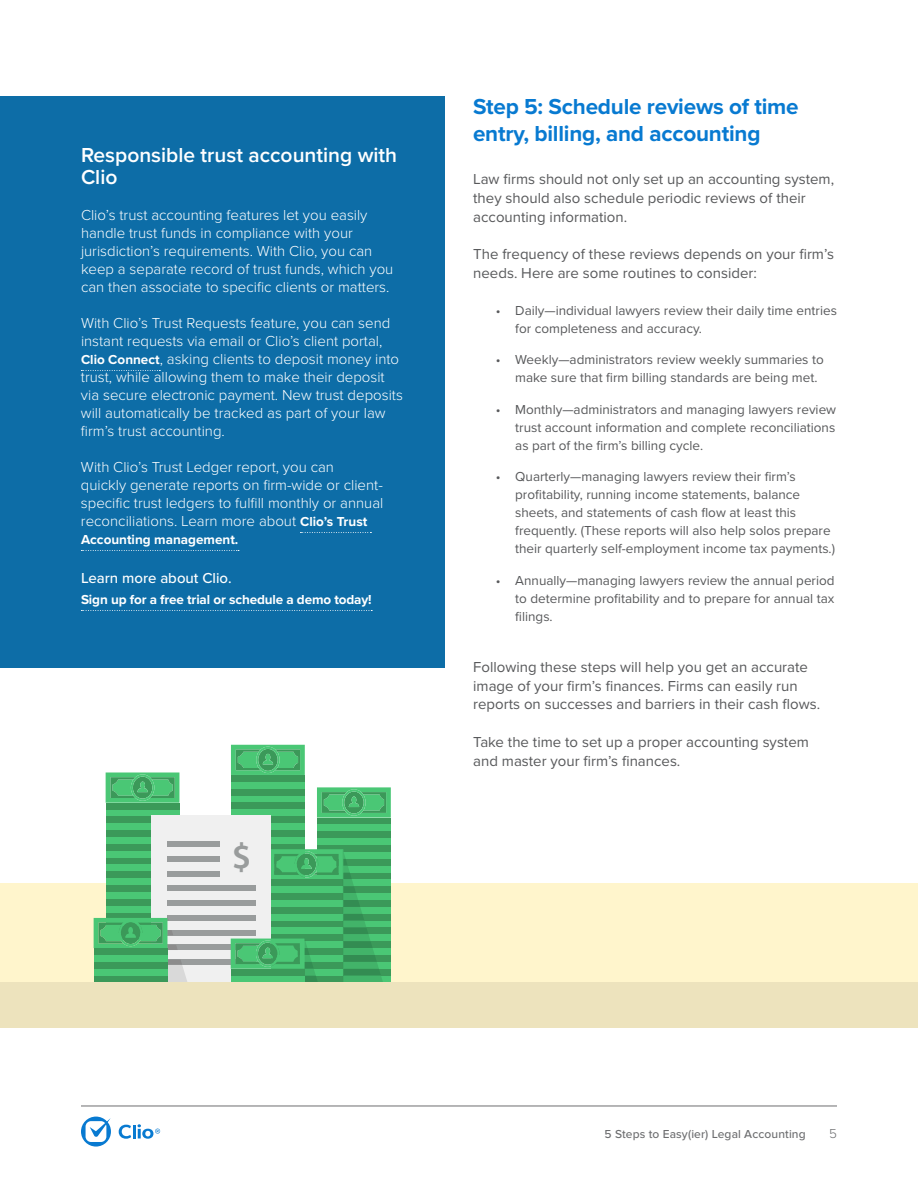
<style>
.page{position:relative;width:918px;height:1188px;background:#fff}
.page>*{position:absolute;margin:0;border:0;box-sizing:border-box;transform-origin:0 0}
.t1{font:600 36.6px "Myriad Pro";color:#999c9c}
.t2{font:700 22.5px/27px "Proxima Nova";letter-spacing:-.01em;color:#087ad1}
.t3{font:600 21px/22.5px "Proxima Nova";color:#fff}
.t4{font:300 15px/18px "Proxima Nova";color:#fff}
.t5{font:15px/18.8px "Proxima Nova";color:#58595b}
.t6{font:500 15px "Proxima Nova";color:#fff}
.t7{font:13.5px/18px "Proxima Nova";color:#58595b}
.t8{font:700 13.5px "Proxima Nova";letter-spacing:-.01em;color:#fff}
.t9{font:300 13.5px "Proxima Nova";color:#6d6e70}
.t10{font:500 12px "Proxima Nova";letter-spacing:.01em;color:#6d6e70}
.s1{font-weight:700;font-size:13.5px}
</style>
<div class="page">
<svg style="left:119px;top:1124px;width:41px;height:15px"></svg>
<svg style="left:81px;top:1117px;width:30px;height:30px"></svg>
<hr style="left:81px;top:1106px;width:756px;height:1px;background:#6d6e70">
<div style="left:0;top:883px;width:918px;height:99px;background:#fff5cc"></div>
<div style="left:0;top:96px;width:446px;height:571px;background:#0d6da7"></div>
<svg style="left:81px;top:370px;width:79px;height:1px"></svg>
<svg style="left:300px;top:532px;width:71px;height:1px"></svg>
<svg style="left:81px;top:550px;width:158px;height:1px"></svg>
<svg style="left:81px;top:610px;width:291px;height:1px"></svg>
<svg style="left:231px;top:745px;width:74px;height:30px;background:#4cbc72"></svg>
<div style="left:231px;top:775px;width:74px;height:7px;background:#3b9959"></div>
<div style="left:231px;top:782px;width:74px;height:7px;background:#4ac775"></div>
<div style="left:231px;top:789px;width:74px;height:7px;background:#3b9959"></div>
<div style="left:231px;top:796px;width:74px;height:6px;background:#4ac775"></div>
<div style="left:231px;top:802px;width:74px;height:7px;background:#3b9959"></div>
<div style="left:231px;top:809px;width:74px;height:7px;background:#4ac775"></div>
<div style="left:231px;top:816px;width:74px;height:7px;background:#3b9959"></div>
<div style="left:231px;top:823px;width:74px;height:7px;background:#4ac775"></div>
<div style="left:231px;top:830px;width:74px;height:7px;background:#3b9959"></div>
<div style="left:231px;top:837px;width:74px;height:7px;background:#4ac775"></div>
<div style="left:231px;top:844px;width:74px;height:7px;background:#3b9959"></div>
<svg style="left:317px;top:787px;width:74px;height:31px;background:#4fbd75"></svg>
<div style="left:317px;top:818px;width:74px;height:6px;background:#3b9959"></div>
<div style="left:317px;top:824px;width:74px;height:7px;background:#4ac775"></div>
<div style="left:317px;top:831px;width:74px;height:7px;background:#3b9959"></div>
<div style="left:317px;top:838px;width:74px;height:7px;background:#4ac775"></div>
<div style="left:317px;top:845px;width:74px;height:7px;background:#3b9959"></div>
<div style="left:317px;top:852px;width:74px;height:7px;background:#4ac775"></div>
<div style="left:317px;top:859px;width:74px;height:7px;background:#3b9959"></div>
<div style="left:317px;top:866px;width:74px;height:7px;background:#4ac775"></div>
<div style="left:317px;top:873px;width:74px;height:6px;background:#3b9959"></div>
<div style="left:317px;top:879px;width:74px;height:7px;background:#4ac775"></div>
<div style="left:317px;top:886px;width:74px;height:7px;background:#3b9959"></div>
<div style="left:317px;top:893px;width:74px;height:7px;background:#4ac775"></div>
<div style="left:317px;top:900px;width:74px;height:7px;background:#3b9959"></div>
<div style="left:317px;top:907px;width:74px;height:7px;background:#4ac775"></div>
<div style="left:317px;top:914px;width:74px;height:7px;background:#3b9959"></div>
<div style="left:317px;top:921px;width:74px;height:7px;background:#4ac775"></div>
<div style="left:317px;top:928px;width:74px;height:6px;background:#3b9959"></div>
<div style="left:317px;top:934px;width:74px;height:7px;background:#4ac775"></div>
<div style="left:317px;top:941px;width:74px;height:7px;background:#3b9959"></div>
<div style="left:317px;top:948px;width:74px;height:7px;background:#4ac775"></div>
<div style="left:317px;top:955px;width:74px;height:7px;background:#3b9959"></div>
<div style="left:317px;top:962px;width:74px;height:7px;background:#4ac775"></div>
<div style="left:317px;top:969px;width:74px;height:7px;background:#3b9959"></div>
<div style="left:317px;top:976px;width:74px;height:6px;background:#4ac775"></div>
<svg style="left:106px;top:772px;width:73px;height:31px;background:#4fbd74"></svg>
<div style="left:106px;top:803px;width:73px;height:7px;background:#3b9959"></div>
<div style="left:106px;top:810px;width:73px;height:6px;background:#4ac775"></div>
<div style="left:106px;top:816px;width:73px;height:7px;background:#3b9959"></div>
<div style="left:106px;top:823px;width:73px;height:7px;background:#4ac775"></div>
<div style="left:106px;top:837px;width:73px;height:7px;background:#4ac775"></div>
<div style="left:106px;top:844px;width:73px;height:7px;background:#3b9959"></div>
<div style="left:106px;top:851px;width:73px;height:7px;background:#4ac775"></div>
<div style="left:106px;top:858px;width:73px;height:7px;background:#3b9959"></div>
<div style="left:106px;top:865px;width:73px;height:6px;background:#4ac775"></div>
<div style="left:106px;top:871px;width:73px;height:7px;background:#3b9959"></div>
<div style="left:106px;top:878px;width:73px;height:7px;background:#4ac775"></div>
<div style="left:106px;top:885px;width:73px;height:7px;background:#3b9959"></div>
<div style="left:106px;top:892px;width:73px;height:7px;background:#4ac775"></div>
<div style="left:106px;top:899px;width:73px;height:7px;background:#3b9959"></div>
<div style="left:106px;top:906px;width:73px;height:7px;background:#4ac775"></div>
<div style="left:106px;top:913px;width:73px;height:7px;background:#3b9959"></div>
<div style="left:106px;top:830px;width:73px;height:7px;background:#3b9959"></div>
<div style="left:151px;top:816px;width:120px;height:166px;background:#f0f0f0"></div>
<div style="left:167px;top:842px;width:88px;height:5px;background:#999c9c"></div>
<div style="left:167px;top:856px;width:88px;height:6px;background:#999c9c"></div>
<div style="left:167px;top:871px;width:88px;height:5px;background:#999c9c"></div>
<div style="left:167px;top:886px;width:88px;height:5px;background:#999c9c"></div>
<div style="left:167px;top:901px;width:88px;height:5px;background:#999c9c"></div>
<div style="left:167px;top:915px;width:88px;height:6px;background:#999c9c"></div>
<div style="left:167px;top:930px;width:88px;height:5px;background:#999c9c"></div>
<div style="left:167px;top:945px;width:88px;height:5px;background:#999c9c"></div>
<div style="left:167px;top:960px;width:88px;height:5px;background:#999c9c"></div>
<div style="left:220px;top:835px;width:40px;height:48px;background:#f0f0f0"></div>
<svg style="left:168px;top:960px;width:19px;height:22px"></svg>
<svg style="left:94px;top:917px;width:84px;height:33px;background:#5abc7b"></svg>
<div style="left:94px;top:948px;width:73px;height:7px;background:#3b9959"></div>
<div style="left:94px;top:955px;width:73px;height:7px;background:#4ac775"></div>
<div style="left:94px;top:962px;width:73px;height:7px;background:#3b9959"></div>
<div style="left:94px;top:969px;width:73px;height:7px;background:#4ac775"></div>
<div style="left:94px;top:976px;width:73px;height:6px;background:#3b9959"></div>
<svg style="left:231px;top:849px;width:152px;height:133px"></svg>
<div style="left:231px;top:969px;width:74px;height:7px;background:#3b9959"></div>
<div style="left:231px;top:976px;width:74px;height:6px;background:#4ac775"></div>
<div style="left:0;top:982px;width:918px;height:46px;background:#ede3bd"></div>
<h3 class="t3" style="left:81px;top:144px;width:318px">Responsible trust accounting with<br>Clio</h3>
<p class="t4" style="left:81px;top:207px;width:314px">Clio’s trust accounting features let you easily handle trust funds in compliance with your jurisdiction’s requirements. With Clio, you can keep a separate record of trust funds, which you can then associate to specific clients or matters.</p>
<p class="t4" style="left:81px;top:315px;width:323px">With Clio’s Trust Requests feature, you can send instant requests via email or Clio’s client portal, <span class="s1">Clio Connect</span>, asking clients to deposit money into trust, while allowing them to make their deposit via secure electronic payment. New trust deposits will automatically be tracked as part of your law firm’s trust accounting.</p>
<p class="t4" style="left:81px;top:459px;width:304px">With Clio’s Trust Ledger report, you can<br>quickly generate reports on firm-wide or client&shy;specific trust ledgers to fulfill monthly or annual reconciliations. Learn more about <span class="s1">Clio’s Trust</span></p>
<p class="t8" style="left:81px;top:532px;width:159px">Accounting management.</p>
<p class="t6" style="left:81px;top:570px;width:152px">Learn more about Clio.</p>
<p class="t8" style="left:81px;top:592px;width:292px">Sign up for a free trial or schedule a demo today!</p>
<h1 class="t1" style="left:232px;top:833px;width:21px">$</h1>
<h2 class="t2" style="left:473px;top:94px;width:327px">Step 5: Schedule reviews of time entry, billing, and accounting</h2>
<p class="t5" style="left:473px;top:170px;width:362px">Law firms should not only set up an accounting system, they should also schedule periodic reviews of their accounting information.</p>
<p class="t5" style="left:473px;top:245px;width:362px">The frequency of these reviews depends on your firm’s needs. Here are some routines to consider:</p>
<p class="t7" style="left:515px;top:302px;width:323px;text-indent:-19px">• Daily—individual lawyers review their daily time entries for completeness and accuracy.</p>
<p class="t7" style="left:515px;top:351px;width:310px;text-indent:-19px">• Weekly—administrators review weekly summaries to make sure that firm billing standards are being met.</p>
<p class="t7" style="left:515px;top:401px;width:322px;text-align:justify;text-indent:-19px">• Monthly—administrators and managing lawyers review trust account information and complete reconciliations as part of the firm’s billing cycle.</p>
<p class="t7" style="left:515px;top:468px;width:321px;text-indent:-19px">• Quarterly—managing lawyers review their firm’s profitability, running income statements, balance sheets, and statements of cash flow at least this frequently. (These reports will also help solos prepare their quarterly self-employment income tax payments.)</p>
<p class="t7" style="left:515px;top:572px;width:321px;text-align:justify;text-indent:-19px">• Annually—managing lawyers review the annual period to determine profitability and to prepare for annual tax filings.</p>
<p class="t5" style="left:473px;top:658px;width:348px">Following these steps will help you get an accurate image of your firm’s finances. Firms can easily run reports on successes and barriers in their cash flows.</p>
<p class="t5" style="left:473px;top:733px;width:337px">Take the time to set up a proper accounting system and master your firm’s finances.</p>
<p class="t10" style="left:605px;top:1127px;width:203px">5 Steps to Easy(ier) Legal Accounting</p>
<p class="t9" style="left:829px;top:1126px;width:9px">5</p>
</div>
